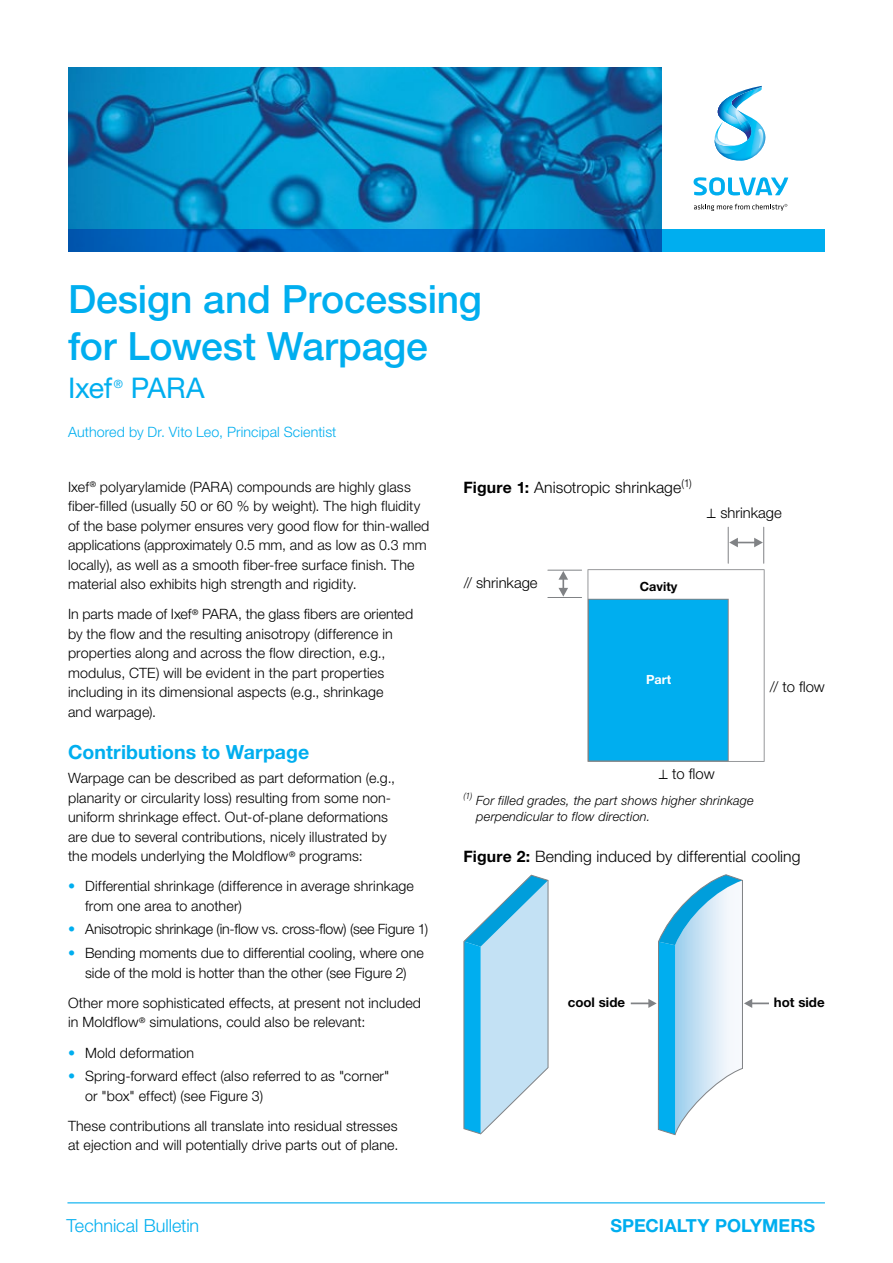
<style>
.page{position:relative;width:893px;height:1263px;background:#fff}
.page>*{position:absolute;margin:0;border:0;box-sizing:border-box;transform-origin:0 0}
.t1{font:500 39px/46.8px "Helvetica Neue LT Std";letter-spacing:-.005em;color:#00aeef}
.t2{font:28.5px "Helvetica Neue LT Std";letter-spacing:-.01em;color:#00aeef}
.t3{font:700 19.5px "Helvetica Neue LT Std";letter-spacing:.005em;color:#00aeef}
.t4{font:300 18px "Helvetica Neue LT Std";color:#00aeef}
.t5{font:700 18px "Helvetica Neue LT Std";letter-spacing:.005em;color:#00aeef}
.t6{font:300 15.75px "Helvetica Neue LT Std";letter-spacing:.005em;color:#000}
.t7{font:300 14.85px "Helvetica Neue LT Std";color:#000}
.t8{font:300 14.25px/19.5px "Helvetica Neue LT Std";letter-spacing:.01em;color:#000}
.t9{font:300 14.25px "Helvetica Neue LT Std";letter-spacing:-.01em;color:#000}
.t10{font:300 14.25px "Helvetica Neue LT Std";letter-spacing:.005em;color:#00aeef}
.t11{font:700 13.35px "Helvetica Neue LT Std";color:#000}
.t12{font:italic 300 12.75px/15.3px "Helvetica Neue LT Std";letter-spacing:.01em;color:#000}
.t13{font:700 12.6px "Helvetica Neue LT Std";color:#000}
.t14{font:700 12.6px "Helvetica Neue LT Std";color:#fff}
.t15{font:11.4px "Helvetica Neue LT Std";color:#00aeef}
.t16{font:italic 300 8.85px "Helvetica Neue LT Std";color:#000}
.s1{color:#00aeef}
.s2{font-weight:700}
</style>
<div class="page">
<svg style="left:587px;top:569px;width:178px;height:193px"></svg>
<div style="left:588px;top:599px;width:140px;height:162px;background:#00aeef"></div>
<div style="left:588px;top:599px;width:141px;height:162px;border:1px solid #808285"></div>
<svg style="left:729px;top:538px;width:34px;height:9px"></svg>
<svg style="left:558px;top:571px;width:10px;height:26px"></svg>
<hr style="left:728px;top:527px;width:1px;height:36px;background:#808285">
<hr style="left:763px;top:527px;width:1px;height:36px;background:#808285">
<hr style="left:548px;top:570px;width:34px;height:1px;background:#808285">
<hr style="left:548px;top:597px;width:34px;height:1px;background:#808285">
<svg style="left:463px;top:874px;width:86px;height:261px"></svg>
<svg style="left:632px;top:874px;width:136px;height:261px"></svg>
<img style="left:68px;top:68px;width:593px;height:161px">
<svg style="left:68px;top:229px;width:757px;height:22px;background:#0074c8"></svg>
<svg style="left:693px;top:177px;width:95px;height:18px"></svg>
<svg style="left:714px;top:86px;width:52px;height:75px"></svg>
<svg style="left:694px;top:204px;width:93px;height:7px"></svg>
<hr style="left:67px;top:1202px;width:758px;height:1px;background:#00aeef">
<h1 class="t1" style="left:68px;top:275px;width:415px">Design and Processing for Lowest Warpage</h1>
<h2 class="t2" style="left:68px;top:371px;width:46px">Ixef</h2>
<p class="t15" style="left:114px;top:377px;width:11px">®</p>
<h2 class="t2" style="left:131px;top:371px;width:75px">PARA</h2>
<p class="t10" style="left:68px;top:423px;width:270px">Authored by Dr. Vito Leo, Principal Scientist</p>
<p class="t8" style="left:68px;top:476px;width:363px">Ixef<sup>®</sup> polyarylamide (PARA) compounds are highly glass fiber-filled (usually 50 or 60 % by weight). The high fluidity of the base polymer ensures very good flow for thin-walled applications (approximately 0.5 mm, and as low as 0.3 mm locally), as well as a smooth fiber-free surface finish. The material also exhibits high strength and rigidity.</p>
<p class="t8" style="left:68px;top:604px;width:347px">In parts made of Ixef<sup>®</sup> PARA, the glass fibers are oriented by the flow and the resulting anisotropy (difference in properties along and across the flow direction, e.g., modulus, CTE) will be evident in the part properties including in its dimensional aspects (e.g., shrinkage<br>and warpage).</p>
<h3 class="t3" style="left:68px;top:740px;width:243px">Contributions to Warpage</h3>
<p class="t8" style="left:68px;top:768px;width:328px">Warpage can be described as part deformation (e.g., planarity or circularity loss) resulting from some non&shy;uniform shrinkage effect. Out-of-plane deformations are due to several contributions, nicely illustrated by the models underlying the Moldflow<sup>®</sup> programs:</p>
<p class="t8" style="left:85px;top:876px;width:330px;text-indent:-17px"><span class="s1">•</span> Differential shrinkage (difference in average shrinkage from one area to another)</p>
<p class="t9" style="left:68px;top:921px;width:362px"><span class="s1">•</span> Anisotropic shrinkage (in-flow vs. cross-flow) (see Figure 1)</p>
<p class="t8" style="left:68px;top:943px;width:357px;text-align:center"><span class="s1">•</span> Bending moments due to differential cooling, where one side of the mold is hotter than the other (see Figure 2)</p>
<p class="t8" style="left:68px;top:993px;width:355px">Other more sophisticated effects, at present not included in Moldflow<sup>®</sup> simulations, could also be relevant:</p>
<p class="t8" style="left:68px;top:1042px;width:128px"><span class="s1">•</span> Mold deformation</p>
<p class="t8" style="left:85px;top:1066px;width:306px;text-indent:-17px"><span class="s1">•</span> Spring-forward effect (also referred to as "corner" or "box" effect) (see Figure 3)</p>
<p class="t8" style="left:68px;top:1116px;width:332px">These contributions all translate into residual stresses at ejection and will potentially drive parts out of plane.</p>
<p class="t6" style="left:463px;top:477px;width:230px"><span class="s2">Figure 1:</span> Anisotropic shrinkage<sup>(1)</sup></p>
<p class="t7" style="left:706px;top:504px;width:77px">⊥ shrinkage</p>
<p class="t7" style="left:464px;top:574px;width:75px">// shrinkage</p>
<p class="t13" style="left:640px;top:579px;width:39px">Cavity</p>
<p class="t14" style="left:646px;top:672px;width:27px">Part</p>
<p class="t7" style="left:770px;top:677px;width:56px">// to flow</p>
<p class="t7" style="left:658px;top:765px;width:58px">⊥ to flow</p>
<p class="t16" style="left:463px;top:791px;width:10px">(1)</p>
<p class="t12" style="left:476px;top:793px;width:279px">For filled grades, the part shows higher shrinkage perpendicular to flow direction.</p>
<p class="t6" style="left:463px;top:846px;width:338px"><span class="s2">Figure 2:</span> Bending induced by differential cooling</p>
<p class="t11" style="left:568px;top:994px;width:59px">cool side</p>
<p class="t11" style="left:774px;top:994px;width:52px">hot side</p>
<p class="t4" style="left:67px;top:1215px;width:134px">Technical Bulletin</p>
<p class="t5" style="left:610px;top:1214px;width:204px">Spec ialty Polymers</p>
</div>
